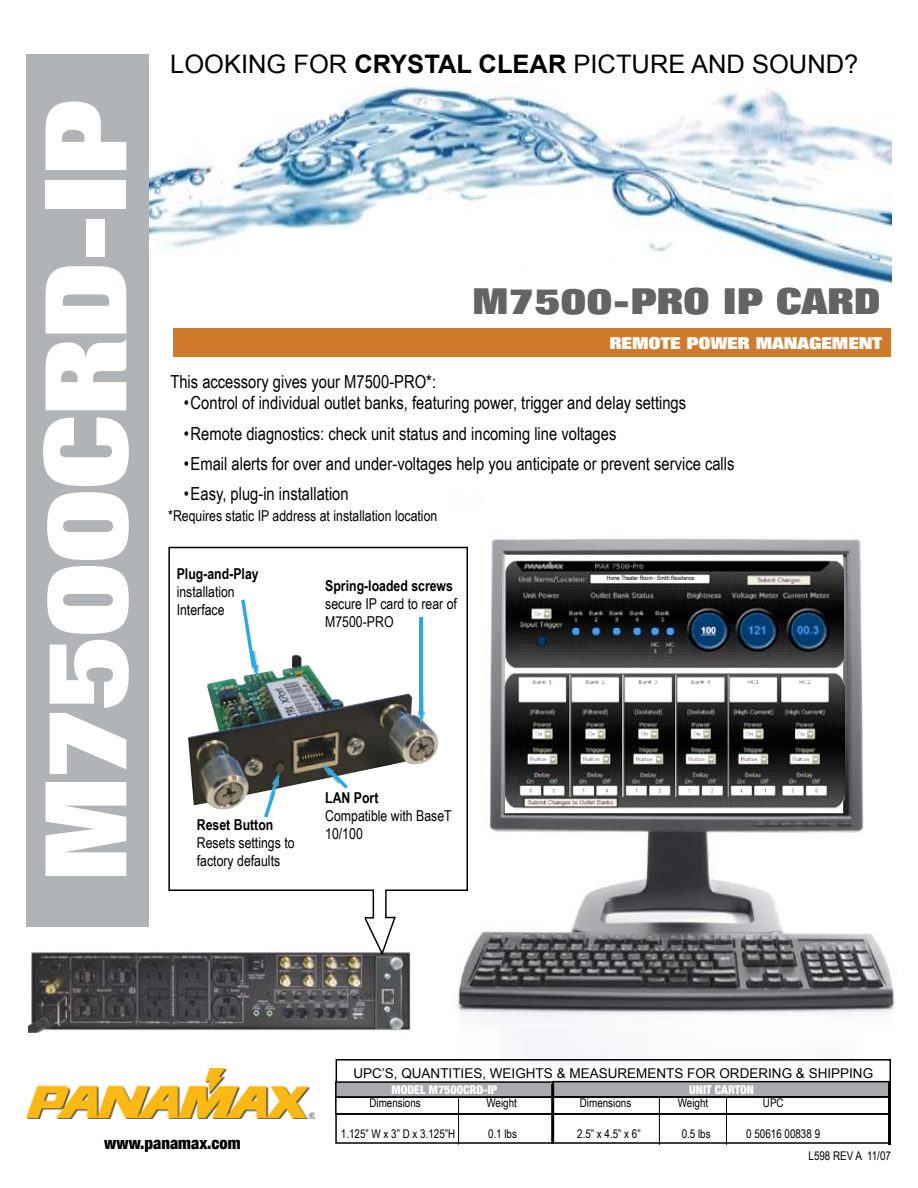
<style>
.page{position:relative;width:918px;height:1188px;background:#fff}
.page>*{position:absolute;margin:0;border:0;box-sizing:border-box;transform-origin:0 0}
.t1{font:800 113.1px "Folio";letter-spacing:-.02em;color:#fff;scale:.92 1}
.t2{font:800 36px "Folio";color:#636466}
.t3{font:25.5px "Arial";color:#000}
.t4{font:18px "Arial Narrow";color:#000}
.t5{font:800 16.5px "Folio";color:#fff}
.t6{font:900 condensed 16.5px "Helvetica Neue";color:#000}
.t7{font:15px/18px "Arial Narrow";color:#000}
.t8{font:700 15px "Arial Narrow";color:#000}
.t9{font:13.5px "Arial";color:#000}
.t10{font:12px/22px "Arial Narrow";color:#000}
.t11{font:900 condensed 12px "Helvetica Neue";color:#fff}
.t12{font:6px "Arial Narrow";color:#000}
.s1{font-weight:700}
</style>
<div class="page">
<img style="left:149px;top:85px;width:742px;height:219px">
<img style="left:450px;top:538px;width:445px;height:525px">
<img style="left:502px;top:558px;width:342px;height:111px">
<img style="left:504px;top:655px;width:340px;height:158px">
<img style="left:27px;top:1069px;width:287px;height:50px">
<div style="left:26px;top:54px;width:123px;height:873px;background:#b1b4b6"></div>
<div style="left:173px;top:329px;width:718px;height:28px;background:#d17a2c"></div>
<img style="left:188px;top:654px;width:251px;height:156px">
<div style="left:336px;top:1059px;width:555px;height:28px;border:2px solid #000"></div>
<div style="left:336px;top:1082px;width:217px;height:15px;background:#a8aaad"></div>
<div style="left:335px;top:1081px;width:219px;height:17px;border:2px solid #000"></div>
<div style="left:553px;top:1082px;width:337px;height:15px;background:#a8aaad"></div>
<div style="left:552px;top:1081px;width:339px;height:16px;border:2px solid #000"></div>
<div style="left:335px;top:1096px;width:556px;height:18px;border:2px solid #000"></div>
<div style="left:335px;top:1113px;width:556px;height:31px;border:2px solid #000"></div>
<hr style="left:551px;top:1084px;width:3px;height:60px;background:#000">
<hr style="left:888px;top:1082px;width:3px;height:63px;background:#000">
<hr style="left:458px;top:1098px;width:1px;height:46px;background:#000">
<hr style="left:659px;top:1098px;width:1px;height:47px;background:#000">
<hr style="left:726px;top:1098px;width:1px;height:47px;background:#000">
<img style="left:29px;top:949px;width:382px;height:84px">
<div style="left:168px;top:547px;width:300px;height:344px;border:2px solid #000"></div>
<svg style="left:363px;top:890px;width:34px;height:66px"></svg>
<div style="left:375px;top:887px;width:9px;height:8px;background:#fff"></div>
<img style="left:375px;top:956px;width:30px;height:74px">
<img style="left:263px;top:771px;width:23px;height:33px">
<img style="left:318px;top:758px;width:33px;height:33px">
<img style="left:414px;top:697px;width:13px;height:26px">
<hr style="left:419px;top:617px;width:4px;height:96px;background:#29abe2">
<img style="left:244px;top:650px;width:18px;height:28px">
<svg style="left:241px;top:599px;width:14px;height:68px"></svg>
<div style="left:607px;top:576px;width:90px;height:6px;background:#fff"></div>
<svg style="left:264px;top:791px;width:11px;height:27px"></svg>
<svg style="left:327px;top:768px;width:21px;height:21px"></svg>
<h1 class="t1" style="left:23px;top:881px;width:850px;rotate:-90deg">M7500CRD-IP</h1>
<h3 class="t3" style="left:170px;top:50px;width:690px">LOOKING FOR <span class="s1">CRYSTAL CLEAR</span> PICTURE AND SOUND?</h3>
<h2 class="t2" style="left:473px;top:281px;width:409px">M7500-PRO IP CARD</h2>
<p class="t5" style="left:609px;top:334px;width:274px">REMOTE POWER MANAGEMENT</p>
<p class="t4" style="left:170px;top:371px;width:267px">This accessory gives your M7500-PRO*:</p>
<p class="t4" style="left:184px;top:393px;width:504px">•Control of individual outlet banks, featuring power, trigger and delay settings</p>
<p class="t4" style="left:184px;top:423px;width:434px">•Remote diagnostics: check unit status and incoming line voltages</p>
<p class="t4" style="left:184px;top:453px;width:552px">•Email alerts for over and under-voltages help you anticipate or prevent service calls</p>
<p class="t4" style="left:184px;top:483px;width:166px">•Easy, plug-in installation</p>
<p class="t7" style="left:168px;top:507px;width:271px">*Requires static IP address at installation location</p>
<p class="t8" style="left:177px;top:565px;width:84px">Plug-and-Play</p>
<p class="t7" style="left:177px;top:582px;width:60px">installation<br>Interface</p>
<p class="t8" style="left:325px;top:577px;width:129px">Spring-loaded screws</p>
<p class="t7" style="left:325px;top:595px;width:133px">secure IP card to rear of<br>M7500-PRO</p>
<p class="t8" style="left:197px;top:816px;width:78px">Reset Button</p>
<p class="t7" style="left:197px;top:834px;width:99px">Resets settings to factory defaults</p>
<p class="t8" style="left:325px;top:789px;width:55px">LAN Port</p>
<p class="t7" style="left:325px;top:807px;width:128px">Compatible with BaseT<br>10/100</p>
<p class="t12" style="left:607px;top:575px;width:89px">Home Theater Room - Smith Residence</p>
<p class="t6" style="left:104px;top:1133px;width:138px">www.panamax.com</p>
<p class="t9" style="left:353px;top:1066px;width:521px">UPC’S, QUANTITIES, WEIGHTS &amp; MEASUREMENTS FOR ORDERING &amp; SHIPPING</p>
<p class="t11" style="left:392px;top:1083px;width:107px">MODEL M7500CRD-IP</p>
<p class="t11" style="left:689px;top:1082px;width:66px">UNIT CARTON</p>
<p class="t10" style="left:369px;top:1091px;width:53px">Dimensions</p>
<p class="t10" style="left:486px;top:1091px;width:32px">Weight</p>
<p class="t10" style="left:580px;top:1091px;width:53px">Dimensions</p>
<p class="t10" style="left:678px;top:1091px;width:32px">Weight</p>
<p class="t10" style="left:763px;top:1091px;width:22px">UPC</p>
<p class="t10" style="left:341px;top:1123px;width:116px">1.125” W x 3” D x 3.125”H</p>
<p class="t10" style="left:488px;top:1123px;width:30px">0.1 lbs</p>
<p class="t10" style="left:577px;top:1123px;width:65px">2.5” x 4.5” x 6”</p>
<p class="t10" style="left:682px;top:1123px;width:30px">0.5 lbs</p>
<p class="t10" style="left:809px;top:1123px;width:84px;text-indent:-62px">0 50616 00838 9<br>L598 REV A 11/07</p>
</div>
